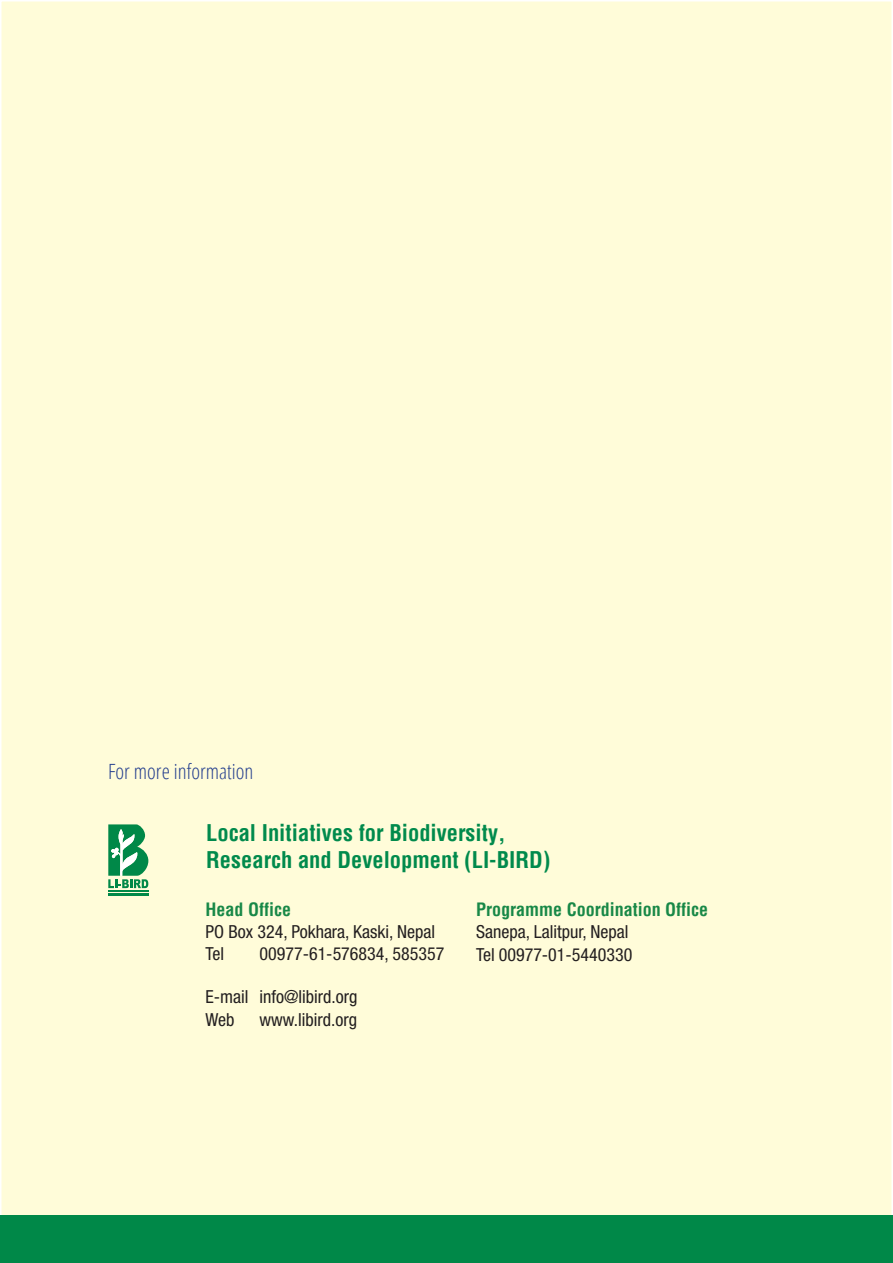
<style>
.page{position:relative;width:893px;height:1263px;background:#fff}
.page>*{position:absolute;margin:0;border:0;box-sizing:border-box;transform-origin:0 0}
.t1{font:700 condensed 22.5px "Helvetica";color:#008a4c}
.t2{font:300 condensed 21px "Open Sans";color:#253f8e}
.t3{font:condensed 18px/21.6px "Helvetica Neue";color:#231f20}
.t4{font:700 condensed 18px/21.6px "Helvetica";color:#188847}
.s1{font-family:"Helvetica";font-weight:700;color:#188847}
.s2{font-family:"Helvetica Neue";font-weight:400;color:#231f20}
</style>
<div class="page">
<div style="left:0;top:0;width:893px;height:1263px;background:#fffcd9;border:2px solid #fff"></div>
<hr style="left:108px;top:890px;width:40px;height:2px;background:#008848">
<hr style="left:108px;top:893px;width:40px;height:3px;background:#008848">
<svg style="left:108px;top:824px;width:40px;height:64px"></svg>
<div style="left:0;top:1215px;width:893px;height:48px;background:#008848"></div>
<p class="t2" style="left:108px;top:757px;width:147px">For more information</p>
<p class="t1" style="left:206px;top:818px;width:301px">Local Initiatives for Biodiversity,</p>
<p class="t1" style="left:206px;top:845px;width:346px">Research and Development (LI-BIRD)</p>
<p class="t3" style="left:205px;top:899px;width:231px"><span class="s1">Head Office<br></span>PO Box 324, Pokhara, Kaski, Nepal</p>
<p class="t3" style="left:205px;top:942px;width:20px">Tel</p>
<p class="t3" style="left:259px;top:942px;width:186px">00977-61-576834, 585357</p>
<p class="t3" style="left:205px;top:985px;width:154px;line-height:23.4px">E-mail info@libird.org<br>Web</p>
<p class="t4" style="left:476px;top:898px;width:234px">Programme Coordination Office<br><span class="s2">Sanepa, Lalitpur, Nepal</span></p>
<p class="t3" style="left:476px;top:944px;width:158px">Tel 00977-01-5440330</p>
<p class="t3" style="left:259px;top:1009px;width:99px">www.libird.org</p>
</div>
